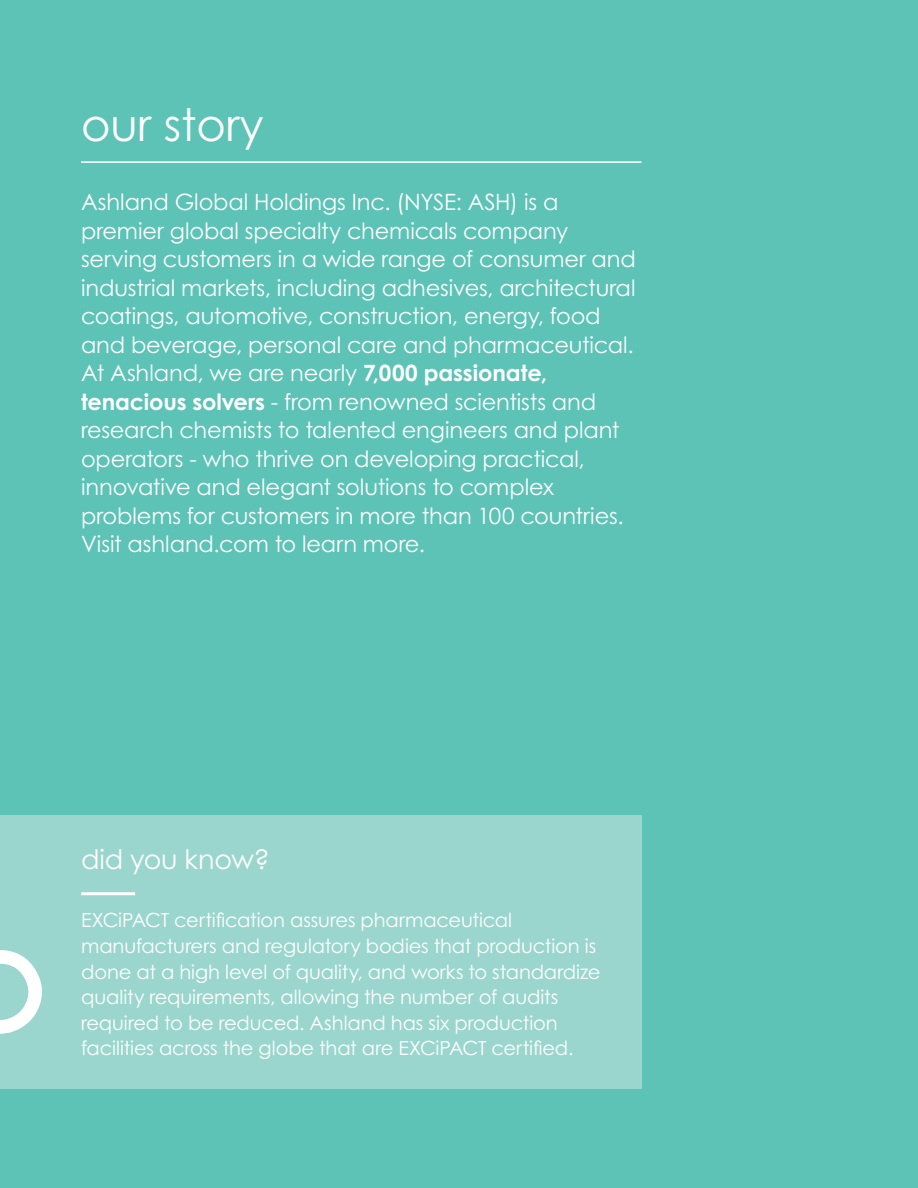
<style>
.page{position:relative;width:918px;height:1188px;background:#5cc3b6}
.page>*{position:absolute;margin:0;border:0;box-sizing:border-box;transform-origin:0 0}
.t1{font:45px "Century Gothic Pro";color:#fff}
.t2{font:27px "Century Gothic Pro";letter-spacing:-.01em;color:#fff}
.t3{font:22.5px/28.5px "Century Gothic Pro";letter-spacing:-.005em;color:#fff}
.t4{font:19.5px/25.5px "Century Gothic Pro";letter-spacing:-.005em;color:#fff}
.s1{font-weight:700}
</style>
<div class="page">
<hr style="left:81px;top:161px;width:561px;height:2px;background:#fff">
<div style="left:0;top:815px;width:642px;height:274px;background:#9ad6cd"></div>
<hr style="left:81px;top:892px;width:54px;height:3px;background:#fff">
<svg style="left:0;top:950px;width:42px;height:84px"></svg>
<h1 class="t1" style="left:81px;top:97px;width:184px">our story</h1>
<p class="t3" style="left:81px;top:187px;width:556px">Ashland Global Holdings Inc. (NYSE: ASH) is a premier global specialty chemicals company serving customers in a wide range of consumer and industrial markets, including adhesives, architectural coatings, automotive, construction, energy, food and beverage, personal care and pharmaceutical.<br>At Ashland, we are nearly <span class="s1">7,000 passionate, tenacious solvers</span> - from renowned scientists and research chemists to talented engineers and plant operators - who thrive on developing practical, innovative and elegant solutions to complex problems for customers in more than 100 countries.<br>Visit ashland.com to learn more.</p>
<p class="t2" style="left:81px;top:843px;width:190px">did you know?</p>
<p class="t4" style="left:81px;top:907px;width:521px">EXCiPACT certification assures pharmaceutical manufacturers and regulatory bodies that production is done at a high level of quality, and works to standardize quality requirements, allowing the number of audits required to be reduced. Ashland has six production facilities across the globe that are EXCiPACT certified.</p>
</div>
